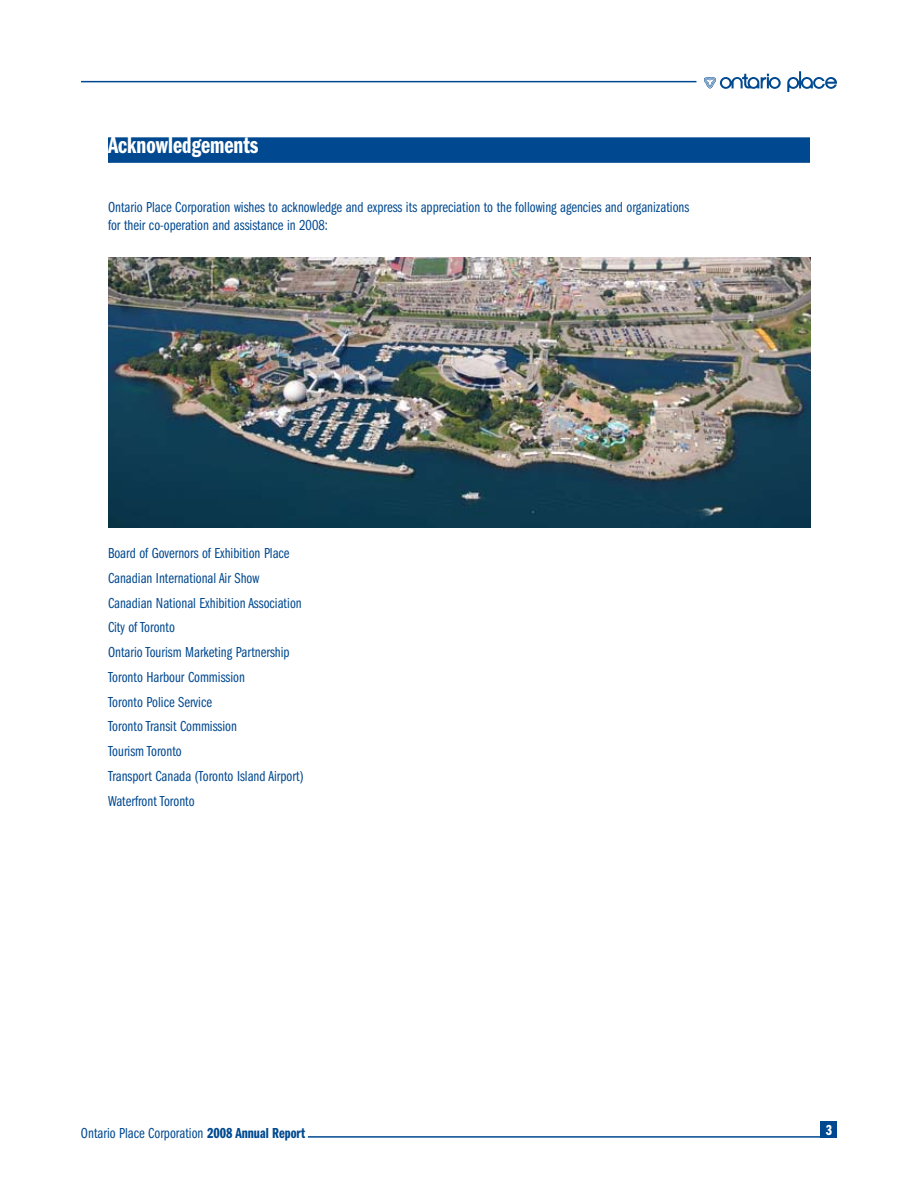
<style>
.page{position:relative;width:918px;height:1188px;background:#fff}
.page>*{position:absolute;margin:0;border:0;box-sizing:border-box;transform-origin:0 0}
.t1{font:24px "Franklin Gothic Demi Cmpr";color:#fff}
.t2{font:15px/24.8px "Franklin Gothic Book Cmpr";color:#004990}
.t3{font:15px "Franklin Gothic Demi Cmpr";color:#fff}
.s1{font-family:"Franklin Gothic Demi Cmpr"}
</style>
<div class="page">
<hr style="left:308px;top:1136px;width:529px;height:2px;background:#004990">
<hr style="left:81px;top:81px;width:615px;height:1px;background:#004990">
<div style="left:821px;top:1121px;width:16px;height:17px;background:#004990"></div>
<svg style="left:704px;top:71px;width:133px;height:21px"></svg>
<div style="left:108px;top:137px;width:702px;height:26px;background:#004990"></div>
<img style="left:108px;top:258px;width:702px;height:270px">
<h1 class="t1" style="left:108px;top:132px;width:152px">Acknowledgements</h1>
<p class="t2" style="left:108px;top:198px;width:583px;line-height:18px">Ontario Place Corporation wishes to acknowledge and express its appreciation to the following agencies and organizations for their co-operation and assistance in 2008:</p>
<p class="t2" style="left:108px;top:541px;width:197px">Board of Governors of Exhibition Place<br>Canadian International Air Show<br>Canadian National Exhibition Association<br>City of Toronto<br>Ontario Tourism Marketing Partnership<br>Toronto Harbour Commission<br>Toronto Police Service<br>Toronto Transit Commission<br>Tourism Toronto<br>Transport Canada (Toronto Island Airport)<br>Waterfront Toronto</p>
<p class="t2" style="left:81px;top:1121px;width:226px">Ontario Place Corporation <span class="s1">2008 Annual Report</span></p>
<p class="t3" style="left:826px;top:1121px;width:8px">3</p>
</div>
